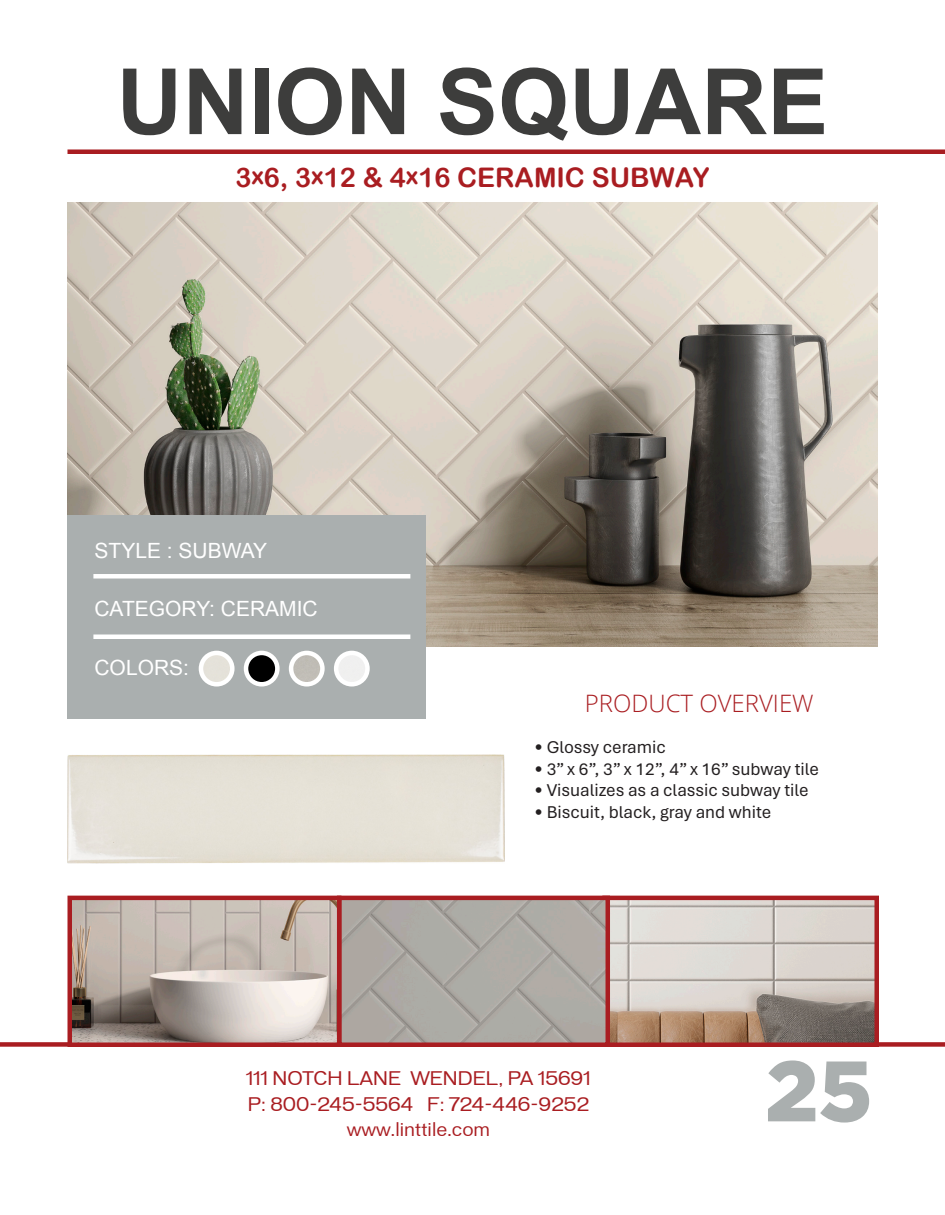
<style>
.page{position:relative;width:945px;height:1215px;background:#fff}
.page>*{position:absolute;margin:0;border:0;box-sizing:border-box;transform-origin:0 0}
.t1{font:700 91.5px "Arial";color:#3d3d3c}
.t2{font:900 85.5px "Gotham Pro";color:#aaafaf}
.t3{font:27px "Arial Rounded MT Bold";color:#a91d21}
.t4{font:300 24px "Open Sans";color:#a91d21}
.t5{font:21px "Arial";color:#fff}
.t6{font:18px "Aptos";color:#231f20}
.Address{font:18px "Vonnes";color:#a91d21}
.s1{font-size:24px}
</style>
<div class="page">
<div style="left:0;top:1042px;width:945px;height:5px;background:#a91d21"></div>
<div style="left:68px;top:149px;width:877px;height:5px;background:#a91d21"></div>
<img style="left:68px;top:202px;width:810px;height:444px">
<img style="left:68px;top:754px;width:437px;height:109px">
<img style="left:610px;top:901px;width:264px;height:141px">
<div style="left:602px;top:896px;width:277px;height:151px;border:4px solid #a91d21"></div>
<img style="left:342px;top:901px;width:263px;height:141px">
<div style="left:337px;top:896px;width:273px;height:151px;border:4px solid #a91d21"></div>
<svg style="left:73px;top:901px;width:263px;height:141px;background:#bab0a8"></svg>
<div style="left:68px;top:896px;width:273px;height:151px;border:4px solid #a91d21"></div>
<div style="left:68px;top:516px;width:358px;height:203px;background:#aaafaf"></div>
<div style="left:93px;top:574px;width:317px;height:5px;background:#fff"></div>
<div style="left:93px;top:634px;width:317px;height:5px;background:#fff"></div>
<img style="left:201px;top:653px;width:31px;height:31px;border-radius:16px">
<div style="left:199px;top:651px;width:36px;height:36px;border:4px solid #fff;border-radius:50%"></div>
<img style="left:246px;top:653px;width:31px;height:31px;border-radius:16px">
<div style="left:244px;top:651px;width:36px;height:36px;border:4px solid #fff;border-radius:50%"></div>
<img style="left:291px;top:653px;width:31px;height:31px;border-radius:16px">
<div style="left:289px;top:651px;width:36px;height:36px;border:4px solid #fff;border-radius:50%"></div>
<img style="left:336px;top:653px;width:31px;height:31px;border-radius:16px">
<div style="left:334px;top:651px;width:36px;height:36px;border:4px solid #fff;border-radius:50%"></div>
<p class="t1" style="left:117px;top:42px;width:713px">UNION SQUARE</p>
<p class="t3" style="left:235px;top:162px;width:476px">3<span class="s1">x</span>6, 3<span class="s1">x</span>12 &amp; 4<span class="s1">x</span>16 CERAMIC SUBWAY</p>
<p class="t5" style="left:94px;top:537px;width:174px">STYLE : SUBWAY</p>
<p class="t5" style="left:94px;top:595px;width:225px">CATEGORY: CERAMIC</p>
<p class="t5" style="left:94px;top:654px;width:96px">COLORS:</p>
<p class="t4" style="left:585px;top:687px;width:230px">PRODUCT OVERVIEW</p>
<p class="t6" style="left:535px;top:735px;width:133px">• Glossy ceramic</p>
<p class="t6" style="left:535px;top:756px;width:286px">• 3” x 6”, 3” x 12”, 4” x 16” subway tile</p>
<p class="t6" style="left:535px;top:778px;width:276px">• Visualizes as a classic subway tile</p>
<p class="t6" style="left:535px;top:800px;width:238px">• Biscuit, black, gray and white</p>
<p class="Address" style="left:246px;top:1068px;width:346px">111 NOTCH LANE WENDEL, PA 15691</p>
<p class="Address" style="left:248px;top:1094px;width:343px">P: 800-245-5564 F: 724-446-9252</p>
<p class="Address" style="left:347px;top:1119px;width:145px">www.linttile.com</p>
<p class="t2" style="left:765px;top:1042px;width:109px">25</p>
</div>
